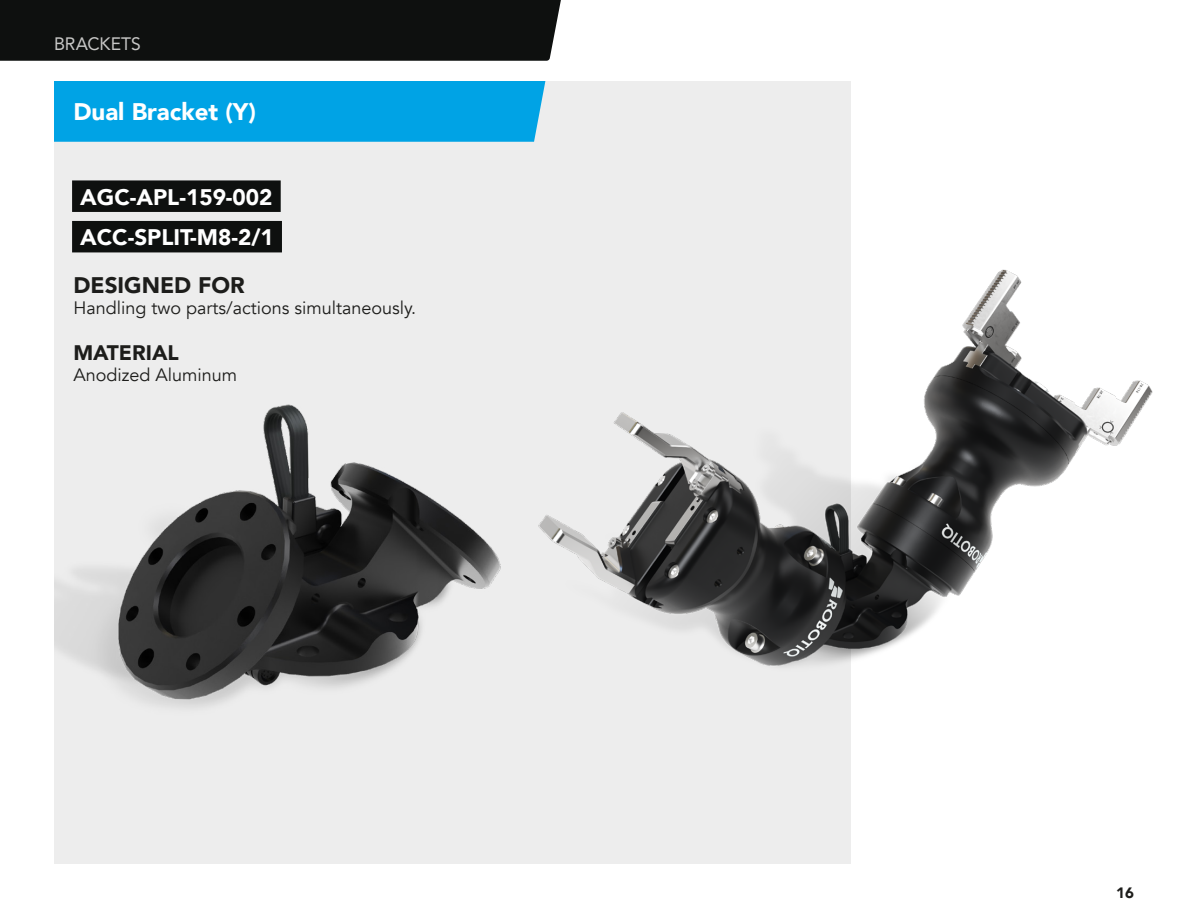
<style>
.page{position:relative;width:1188px;height:918px;background:#fff}
.page>*{position:absolute;margin:0;border:0;box-sizing:border-box;transform-origin:0 0}
.t1{font:900 24px "Avenir";color:#fff}
.t2{font:900 22.5px/40.5px "Avenir";color:#fff}
.t3{font:900 22.5px "Avenir";color:#1d1d1b}
.t4{font:900 21px "Avenir";color:#1d1d1b}
.t5{font:18px "Avenir";color:#1d1d1b}
.t6{font:18px "Avenir";letter-spacing:-.005em;color:#c7c7c6}
.t7{font:900 15px "Avenir";color:#1d1d1b}
</style>
<div class="page">
<div style="left:54px;top:81px;width:796px;height:783px;background:#ededed"></div>
<div style="left:0;top:0;width:561px;height:61px;background:#0e100f"></div>
<div style="left:54px;top:81px;width:491px;height:61px;background:#00a3e5"></div>
<div style="left:72px;top:180px;width:209px;height:32px;background:#0e100f"></div>
<div style="left:72px;top:221px;width:210px;height:31px;background:#0e100f"></div>
<img style="left:54px;top:404px;width:400px;height:304px">
<img style="left:454px;top:245px;width:699px;height:467px">
<p class="t6" style="left:54px;top:29px;width:88px">BRACKETS</p>
<h1 class="t1" style="left:73px;top:91px;width:184px">Dual Bracket (Y)</h1>
<p class="t2" style="left:80px;top:176px;width:195px">AGC-APL-159-002<br>ACC-SPLIT-M8-2/1</p>
<p class="t3" style="left:73px;top:265px;width:173px">DESIGNED FOR</p>
<p class="t5" style="left:73px;top:297px;width:344px">Handling two parts/actions simultaneously.</p>
<p class="t4" style="left:73px;top:334px;width:107px">MATERIAL</p>
<p class="t5" style="left:73px;top:364px;width:165px">Anodized Aluminum</p>
<p class="t7" style="left:1116px;top:880px;width:19px">16</p>
</div>
